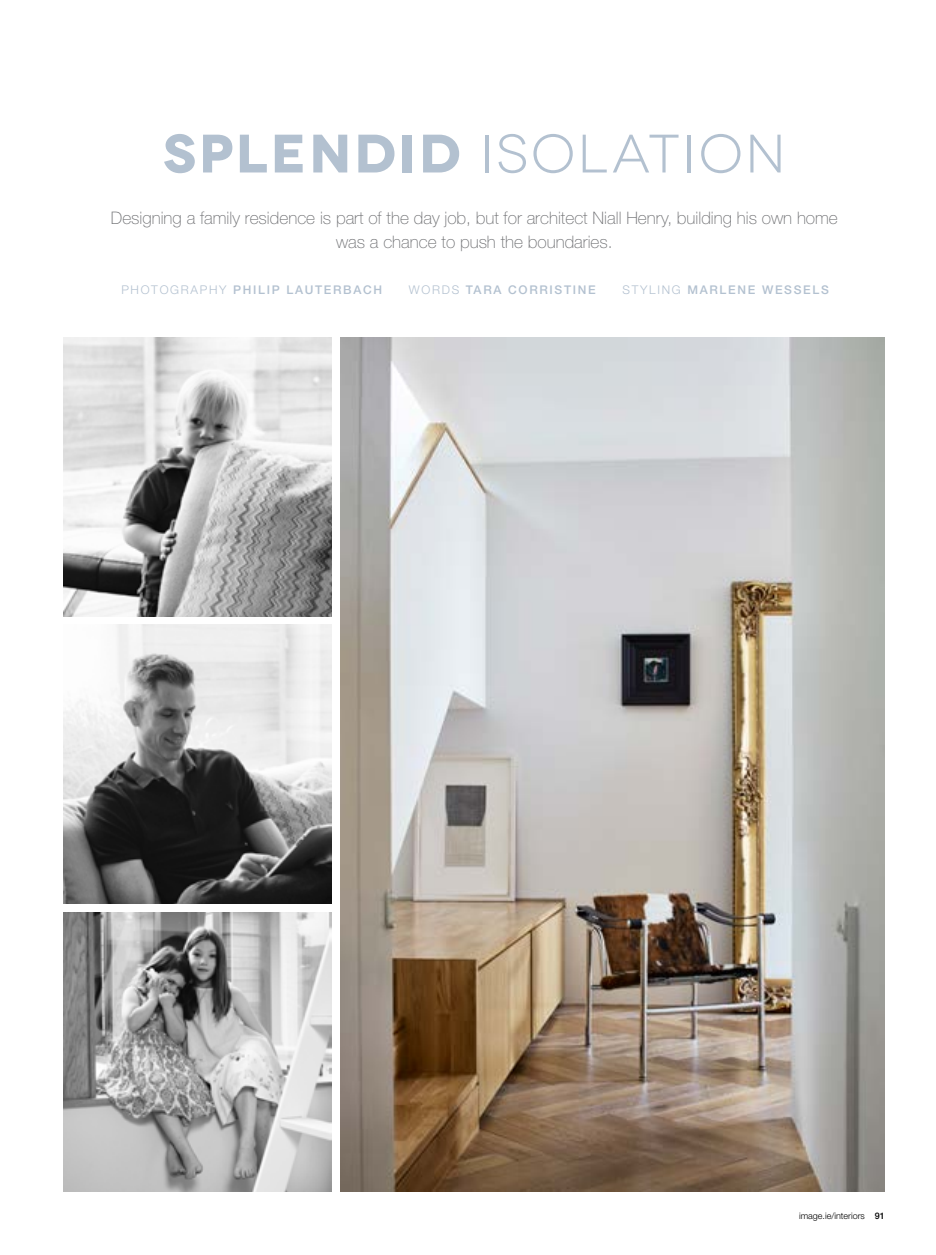
<style>
.page{position:relative;width:936px;height:1255px;background:#fff}
.page>*{position:absolute;margin:0;border:0;box-sizing:border-box;transform-origin:0 0}
.t1{font:54px "Novecentowide";letter-spacing:.045em;color:#b3c1d0}
.t2{font:100 17.25px/24px "Helvetica Neue LT Std";color:#6d6e71;text-align:center}
.t3{font:500 12px "Helvetica Neue LT Std";letter-spacing:.14em;color:#b3c1d0}
.t4{font:300 9px "Helvetica Neue LT Std";color:#000}
.s1{font-weight:700}
.s2{font-weight:300}
.s3{font-weight:500}
</style>
<div class="page">
<img style="left:340px;top:337px;width:544px;height:854px">
<img style="left:64px;top:624px;width:268px;height:279px">
<img style="left:64px;top:337px;width:268px;height:279px">
<img style="left:64px;top:912px;width:268px;height:279px">
<h1 class="t1" style="left:163px;top:122px;width:624px"><span class="s1">Splendid</span> ISOLATION</h1>
<p class="t2" style="left:111px;top:206px;width:728px">Designing a family residence is part of the day job, but for architect Niall Henry, building his own home was a chance to push the boundaries.</p>
<p class="t3" style="left:121px;top:282px;width:262px"><span class="s2">PHOTOGRAPHY</span> PHILIP LAUTERBACH</p>
<p class="t3" style="left:409px;top:282px;width:188px"><span class="s2">WORDS</span> TARA CORRISTINE</p>
<p class="t3" style="left:622px;top:282px;width:208px"><span class="s2">STYLING</span> MARLENE WESSELS</p>
<p class="t4" style="left:799px;top:1210px;width:87px">image.ie/interiors <span class="s3">91</span></p>
</div>
